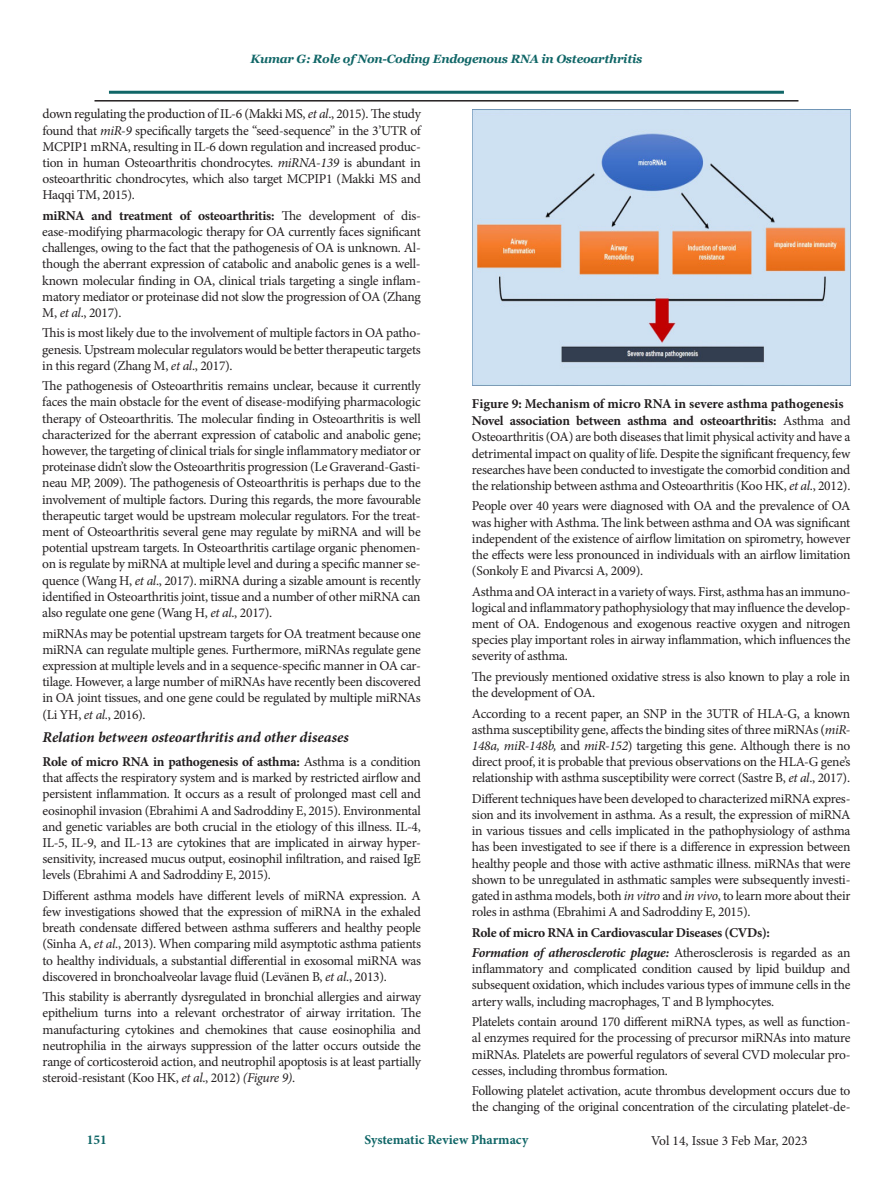
<style>
.page{position:relative;width:893px;height:1188px;background:#fff}
.page>*{position:absolute;margin:0;border:0;box-sizing:border-box;transform-origin:0 0}
.t1{font:italic 700 15px "Minion Pro";color:#231f20}
.t2{font:13.5px/16.2px "Minion Pro";letter-spacing:-.02em;color:#231f20;text-align:justify}
.t3{font:700 13.5px/20.4px "Minion Pro";letter-spacing:-.01em;color:#231f20}
.t4{font:700 13.5px "Minion Pro";color:#106667}
.t5{font:italic 700 12px "Georgia";letter-spacing:-.02em;color:#106667}
.s1{font-style:italic}
.s2{font-weight:700}
.s3{font-weight:400}
</style>
<div class="page">
<hr style="left:109px;top:91px;width:675px;height:3px;background:#106667">
<hr style="left:94px;top:100px;width:704px;height:2px;background:#231f20">
<img style="left:472px;top:110px;width:378px;height:276px">
<p class="t5" style="left:251px;top:51px;width:393px">Kumar G: Role of Non-Coding Endogenous RNA in Osteoarthritis</p>
<p class="t2" style="left:42px;top:106px;width:380px">down regulating the production of IL-6 (Makki MS, <span class="s1">et al</span>., 2015). The study found that <span class="s1">miR-9</span> specifically targets the “seed-sequence” in the 3’UTR of MCPIP1 mRNA, resulting in IL-6 down regulation and increased produc&shy;tion in human Osteoarthritis chondrocytes. <span class="s1">miRNA-139</span> is abundant in osteoarthritic chondrocytes, which also target MCPIP1 (Makki MS and Haqqi TM, 2015).</p>
<p class="t2" style="left:42px;top:207px;width:380px"><span class="s2">miRNA and treatment of osteoarthritis:</span> The development of dis&shy;ease-modifying pharmacologic therapy for OA currently faces significant challenges, owing to the fact that the pathogenesis of OA is unknown. Al&shy;though the aberrant expression of catabolic and anabolic genes is a well&shy;known molecular finding in OA, clinical trials targeting a single inflam&shy;matory mediator or proteinase did not slow the progression of OA (Zhang M, <span class="s1">et al</span>., 2017).</p>
<p class="t2" style="left:42px;top:325px;width:380px">This is most likely due to the involvement of multiple factors in OA patho&shy;genesis. Upstream molecular regulators would be better therapeutic targets in this regard (Zhang M, <span class="s1">et al</span>., 2017).</p>
<p class="t2" style="left:42px;top:378px;width:380px">The pathogenesis of Osteoarthritis remains unclear, because it currently faces the main obstacle for the event of disease-modifying pharmacologic therapy of Osteoarthritis. The molecular finding in Osteoarthritis is well characterized for the aberrant expression of catabolic and anabolic gene; however, the targeting of clinical trials for single inflammatory mediator or proteinase didn’t slow the Osteoarthritis progression (Le Graverand-Gasti&shy;neau MP, 2009). The pathogenesis of Osteoarthritis is perhaps due to the involvement of multiple factors. During this regards, the more favourable therapeutic target would be upstream molecular regulators. For the treat&shy;ment of Osteoarthritis several gene may regulate by miRNA and will be potential upstream targets. In Osteoarthritis cartilage organic phenomen&shy;on is regulate by miRNA at multiple level and during a specific manner se&shy;quence (Wang H, <span class="s1">et al</span>., 2017). miRNA during a sizable amount is recently identified in Osteoarthritis joint, tissue and a number of other miRNA can also regulate one gene (Wang H, <span class="s1">et al</span>., 2017).</p>
<p class="t2" style="left:42px;top:625px;width:380px">miRNAs may be potential upstream targets for OA treatment because one miRNA can regulate multiple genes. Furthermore, miRNAs regulate gene expression at multiple levels and in a sequence-specific manner in OA car&shy;tilage. However, a large number of miRNAs have recently been discovered in OA joint tissues, and one gene could be regulated by multiple miRNAs (Li YH, <span class="s1">et al</span>., 2016).</p>
<p class="t1" style="left:43px;top:727px;width:308px">Relation between osteoarthritis and other diseases</p>
<p class="t2" style="left:43px;top:754px;width:380px"><span class="s2">Role of micro RNA in pathogenesis of asthma:</span> Asthma is a condition that affects the respiratory system and is marked by restricted airflow and persistent inflammation. It occurs as a result of prolonged mast cell and eosinophil invasion (Ebrahimi A and Sadroddiny E, 2015). Environmental and genetic variables are both crucial in the etiology of this illness. IL-4, IL-5, IL-9, and IL-13 are cytokines that are implicated in airway hyper&shy;sensitivity, increased mucus output, eosinophil infiltration, and raised IgE levels (Ebrahimi A and Sadroddiny E, 2015).</p>
<p class="t2" style="left:43px;top:887px;width:380px">Different asthma models have different levels of miRNA expression. A few investigations showed that the expression of miRNA in the exhaled breath condensate differed between asthma sufferers and healthy people (Sinha A, <span class="s1">et al</span>., 2013). When comparing mild asymptotic asthma patients to healthy individuals, a substantial differential in exosomal miRNA was discovered in bronchoalveolar lavage fluid (Levänen B, <span class="s1">et al</span>., 2013).</p>
<p class="t2" style="left:43px;top:989px;width:380px">This stability is aberrantly dysregulated in bronchial allergies and airway epithelium turns into a relevant orchestrator of airway irritation. The manufacturing cytokines and chemokines that cause eosinophilia and neutrophilia in the airways suppression of the latter occurs outside the range of corticosteroid action, and neutrophil apoptosis is at least partially steroid-resistant (Koo HK, <span class="s1">et al</span>., 2012) <span class="s1">(Figure 9)</span>.</p>
<p class="t3" style="left:472px;top:394px;width:373px">Figure 9: Mechanism of micro RNA in severe asthma pathogenesis</p>
<p class="t2" style="left:472px;top:413px;width:380px"><span class="s2">Novel association between asthma and osteoarthritis:</span> Asthma and Osteoarthritis (OA) are both diseases that limit physical activity and have a detrimental impact on quality of life. Despite the significant frequency, few researches have been conducted to investigate the comorbid condition and the relationship between asthma and Osteoarthritis (Koo HK, <span class="s1">et al</span>., 2012).</p>
<p class="t2" style="left:472px;top:498px;width:380px">People over 40 years were diagnosed with OA and the prevalence of OA was higher with Asthma. The link between asthma and OA was significant independent of the existence of airflow limitation on spirometry, however the effects were less pronounced in individuals with an airflow limitation (Sonkoly E and Pivarcsi A, 2009).</p>
<p class="t2" style="left:472px;top:583px;width:380px">Asthma and OA interact in a variety of ways. First, asthma has an immuno&shy;logical and inflammatory pathophysiology that may influence the develop&shy;ment of OA. Endogenous and exogenous reactive oxygen and nitrogen species play important roles in airway inflammation, which influences the severity of asthma.</p>
<p class="t2" style="left:472px;top:669px;width:380px">The previously mentioned oxidative stress is also known to play a role in the development of OA.</p>
<p class="t2" style="left:472px;top:705px;width:380px">According to a recent paper, an SNP in the 3UTR of HLA-G, a known asthma susceptibility gene, affects the binding sites of three miRNAs (<span class="s1">miR-148a, miR-148b,</span> and <span class="s1">miR-152</span>) targeting this gene. Although there is no direct proof, it is probable that previous observations on the HLA-G gene’s relationship with asthma susceptibility were correct (Sastre B, <span class="s1">et al</span>., 2017).</p>
<p class="t2" style="left:472px;top:790px;width:380px">Different techniques have been developed to characterized miRNA expres&shy;sion and its involvement in asthma. As a result, the expression of miRNA in various tissues and cells implicated in the pathophysiology of asthma has been investigated to see if there is a difference in expression between healthy people and those with active asthmatic illness. miRNAs that were shown to be unregulated in asthmatic samples were subsequently investi&shy;gated in asthma models, both <span class="s1">in vitro</span> and <span class="s1">in vivo</span>, to learn more about their roles in asthma (Ebrahimi A and Sadroddiny E, 2015).</p>
<p class="t3" style="left:472px;top:922px;width:380px">Role of micro RNA in Cardiovascular Diseases (CVDs):<br><span class="s1">Formation of atherosclerotic plague:</span> <span class="s3">Atherosclerosis is regarded as an</span></p>
<p class="t2" style="left:472px;top:961px;width:380px">inflammatory and complicated condition caused by lipid buildup and subsequent oxidation, which includes various types of immune cells in the artery walls, including macrophages, T and B lymphocytes.</p>
<p class="t2" style="left:472px;top:1014px;width:380px">Platelets contain around 170 different miRNA types, as well as function&shy;al enzymes required for the processing of precursor miRNAs into mature miRNAs. Platelets are powerful regulators of several CVD molecular pro&shy;cesses, including thrombus formation.</p>
<p class="t2" style="left:472px;top:1083px;width:380px">Following platelet activation, acute thrombus development occurs due to the changing of the original concentration of the circulating platelet‐de-</p>
<p class="t4" style="left:87px;top:1130px;width:22px">151</p>
<p class="t4" style="left:365px;top:1130px;width:165px">Systematic Review Pharmacy</p>
<p class="t2" style="left:651px;top:1133px;width:158px">Vol 14, Issue 3 Feb Mar, 2023</p>
</div>
